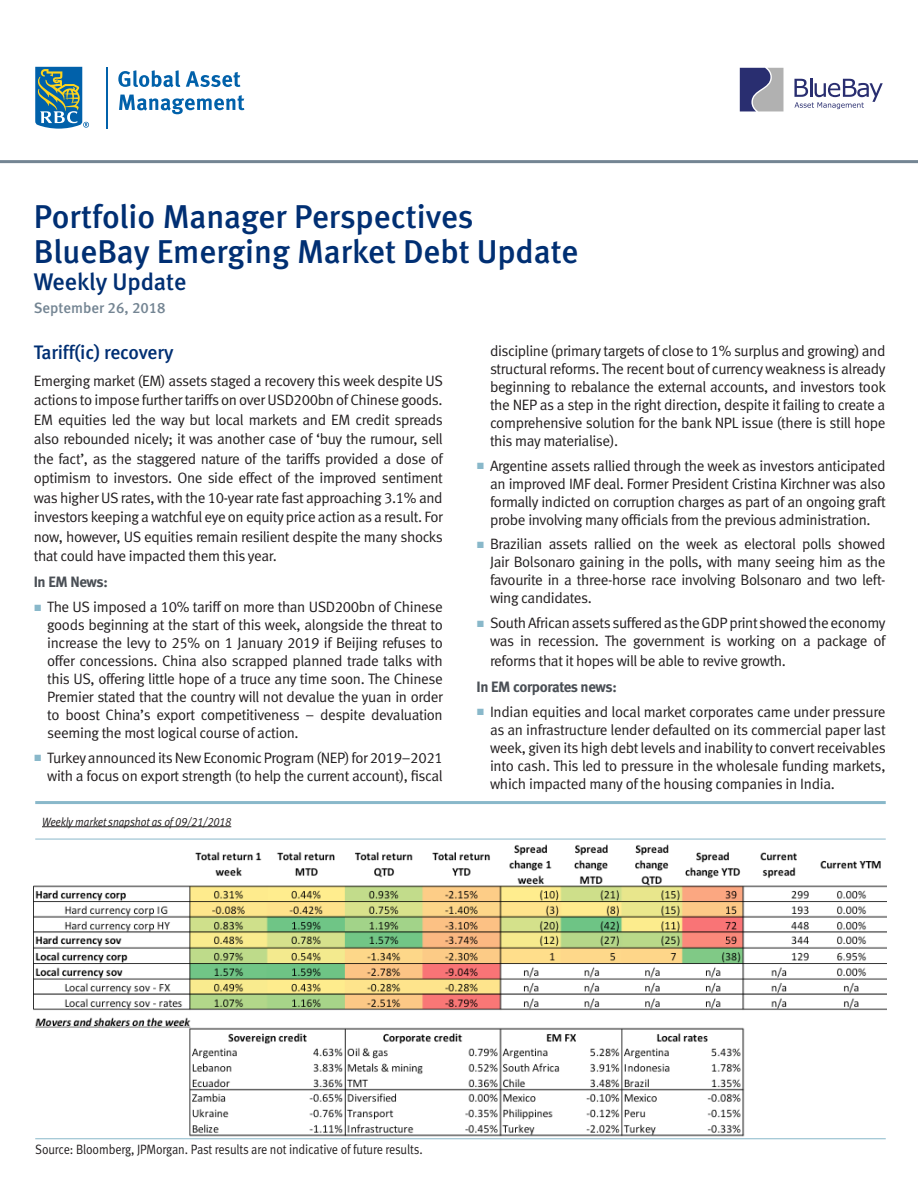
<style>
.page{position:relative;width:918px;height:1188px;background:#fff}
.page>*{position:absolute;margin:0;border:0;box-sizing:border-box;transform-origin:0 0}
.t1{font:33px "Meta Medium LF";color:#002f73}
.t2{font:24px "Meta Medium LF";color:#002f73}
.t3{font:19.5px "Meta Medium LF";letter-spacing:-.01em;color:#002f73}
.t4{font:15px/18px "Meta Normal LF";letter-spacing:-.025em;color:#231f20;text-align:justify}
.t5{font:15px "Meta Bold LF";letter-spacing:-.025em;color:#4a4f55}
.t6{font:15px "Meta Medium LF";color:#748593}
.t7{font:13.5px "Meta Normal LF";letter-spacing:-.01em;color:#231f20;scale:.9 1}
.t8{font:italic 12px "Meta Normal LF";letter-spacing:-.01em;color:#231f20;scale:.9 1}
.s1{font-family:"Arial";font-weight:900;font-size:13.5px;color:#89b8ca}
</style>
<div class="page">
<svg style="left:35px;top:67px;width:54px;height:62px"></svg>
<hr style="left:106px;top:67px;width:1px;height:62px;background:#0161aa">
<svg style="left:118px;top:70px;width:62px;height:17px"></svg>
<svg style="left:186px;top:71px;width:54px;height:16px"></svg>
<svg style="left:119px;top:95px;width:125px;height:19px"></svg>
<hr style="left:0;top:160px;width:918px;height:3px;background:#748593">
<svg style="left:794px;top:78px;width:89px;height:31px"></svg>
<svg style="left:740px;top:68px;width:43px;height:43px;background:#727494"></svg>
<hr style="left:35px;top:801px;width:851px;height:3px;background:#89b8ca">
<hr style="left:35px;top:839px;width:851px;height:1px;background:#89b8ca">
<hr style="left:35px;top:1138px;width:851px;height:1px;background:#89b8ca">
<hr style="left:42px;top:826px;width:189px;height:1px;background:#231f20">
<img style="left:34px;top:844px;width:853px;height:292px">
<p class="t1" style="left:34px;top:198px;width:441px">Portfolio Manager Perspectives</p>
<p class="t1" style="left:34px;top:232px;width:546px">BlueBay Emerging Market Debt Update</p>
<p class="t2" style="left:34px;top:268px;width:154px">Weekly Update</p>
<p class="t6" style="left:34px;top:299px;width:133px">September 26, 2018</p>
<p class="t3" style="left:34px;top:341px;width:141px">Tariff(ic) recovery</p>
<p class="t4" style="left:34px;top:370px;width:411px;line-height:19.5px">Emerging market (EM) assets staged a recovery this week despite US actions to impose further tariffs on over USD200bn of Chinese goods.<br>EM equities led the way but local markets and EM credit spreads also rebounded nicely; it was another case of ‘buy the rumour, sell the fact’, as the staggered nature of the tariffs provided a dose of optimism to investors. One side effect of the improved sentiment was higher US rates, with the 10-year rate fast approaching 3.1% and investors keeping a watchful eye on equity price action as a result. For now, however, US equities remain resilient despite the many shocks that could have impacted them this year.</p>
<p class="t5" style="left:34px;top:573px;width:76px">In EM News:</p>
<p class="t4" style="left:47px;top:598px;width:397px;text-indent:-14px"><span class="s1">■</span> The US imposed a 10% tariff on more than USD200bn of Chinese goods beginning at the start of this week, alongside the threat to increase the levy to 25% on 1 January 2019 if Beijing refuses to offer concessions. China also scrapped planned trade talks with this US, offering little hope of a truce any time soon. The Chinese Premier stated that the country will not devalue the yuan in order to boost China’s export competitiveness – despite devaluation seeming the most logical course of action.</p>
<p class="t4" style="left:34px;top:748px;width:411px;text-align:right"><span class="s1">■</span> Turkey announced its New Economic Program (NEP) for 2019–2021 with a focus on export strength (to help the current account), fiscal</p>
<p class="t8" style="left:42px;top:814px;width:212px">Weekly market snapshot as of 09/21/2018</p>
<p class="t4" style="left:490px;top:341px;width:397px">discipline (primary targets of close to 1% surplus and growing) and structural reforms. The recent bout of currency weakness is already beginning to rebalance the external accounts, and investors took the NEP as a step in the right direction, despite it failing to create a comprehensive solution for the bank NPL issue (there is still hope this may materialise).</p>
<p class="t4" style="left:490px;top:456px;width:397px;text-indent:-14px"><span class="s1">■</span> Argentine assets rallied through the week as investors anticipated an improved IMF deal. Former President Cristina Kirchner was also formally indicted on corruption charges as part of an ongoing graft probe involving many officials from the previous administration.</p>
<p class="t4" style="left:490px;top:535px;width:397px;text-indent:-14px"><span class="s1">■</span> Brazilian assets rallied on the week as electoral polls showed Jair Bolsonaro gaining in the polls, with many seeing him as the favourite in a three-horse race involving Bolsonaro and two left&shy;wing candidates.</p>
<p class="t4" style="left:477px;top:614px;width:411px;text-align:right"><span class="s1">■</span> South African assets suffered as the GDP print showed the economy was in recession. The government is working on a package of</p>
<p class="t4" style="left:490px;top:651px;width:298px">reforms that it hopes will be able to revive growth.</p>
<p class="t5" style="left:477px;top:678px;width:142px">In EM corporates news:</p>
<p class="t4" style="left:490px;top:702px;width:397px;text-indent:-14px"><span class="s1">■</span> Indian equities and local market corporates came under pressure as an infrastructure lender defaulted on its commercial paper last week, given its high debt levels and inability to convert receivables into cash. This led to pressure in the wholesale funding markets, which impacted many of the housing companies in India.</p>
<p class="t7" style="left:35px;top:1141px;width:432px">Source: Bloomberg, JPMorgan. Past results are not indicative of future results.</p>
</div>
